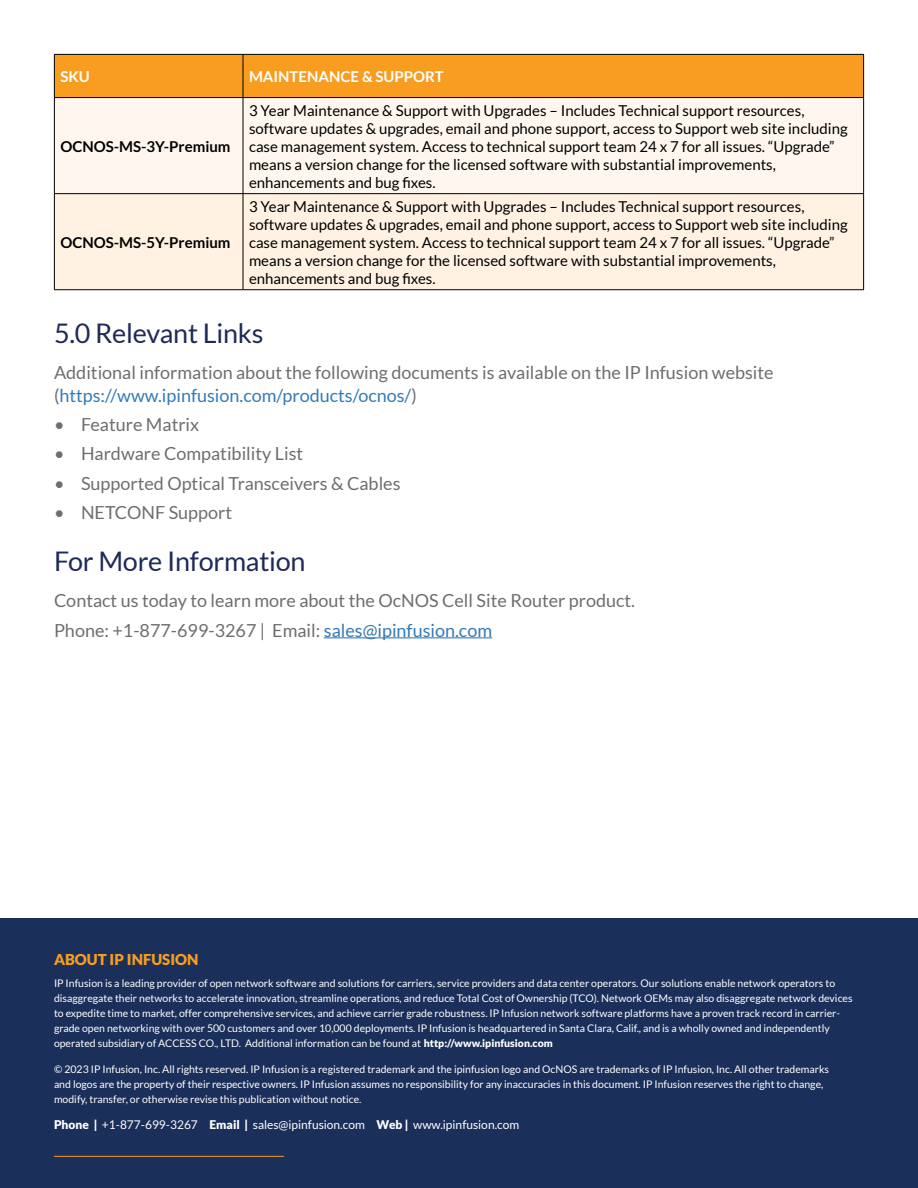
<style>
.page{position:relative;width:918px;height:1188px;background:#fff}
.page>*{position:absolute;margin:0;border:0;box-sizing:border-box;transform-origin:0 0}
.t1{font:27px "Lato";letter-spacing:-.01em;color:#1f2a58}
.t2{font:18px/22.5px "Lato";color:#6d6e71}
.t3{font:15px/18px "Lato";color:#000}
.t4{font:700 15px "Lato";color:#000}
.t5{font:700 15px "Lato";color:#fff}
.t6{font:900 15px "Lato";color:#f99d20}
.t7{font:12px "Lato";color:#fff}
.t8{font:10.5px/15px "Lato";color:#fff}
.s1{color:#357ab6}
.s2{font-weight:900}
</style>
<div class="page">
<div style="left:0;top:918px;width:918px;height:270px;background:#1a2f59"></div>
<hr style="left:54px;top:1156px;width:230px;height:1px;background:#f99d20">
<hr style="left:324px;top:637px;width:168px;height:1px;background:#357ab6">
<div style="left:55px;top:55px;width:808px;height:42px;background:#f99d20"></div>
<div style="left:55px;top:98px;width:808px;height:95px;background:#fff7ef"></div>
<div style="left:55px;top:194px;width:808px;height:95px;background:#fff2e3"></div>
<hr style="left:54px;top:98px;width:1px;height:95px;background:#000">
<hr style="left:243px;top:98px;width:1px;height:95px;background:#000">
<hr style="left:863px;top:98px;width:1px;height:95px;background:#000">
<hr style="left:54px;top:193px;width:189px;height:1px;background:#000">
<hr style="left:54px;top:194px;width:1px;height:95px;background:#000">
<hr style="left:243px;top:193px;width:621px;height:1px;background:#000">
<hr style="left:243px;top:194px;width:1px;height:95px;background:#000">
<hr style="left:863px;top:194px;width:1px;height:95px;background:#000">
<hr style="left:54px;top:289px;width:189px;height:1px;background:#000">
<hr style="left:243px;top:289px;width:621px;height:1px;background:#000">
<hr style="left:54px;top:54px;width:189px;height:1px;background:#000">
<hr style="left:54px;top:55px;width:1px;height:42px;background:#000">
<hr style="left:54px;top:97px;width:189px;height:1px;background:#000">
<hr style="left:243px;top:54px;width:621px;height:1px;background:#000">
<hr style="left:243px;top:55px;width:1px;height:42px;background:#000">
<hr style="left:243px;top:97px;width:621px;height:1px;background:#000">
<hr style="left:863px;top:55px;width:1px;height:42px;background:#000">
<h3 class="t5" style="left:60px;top:68px;width:31px">SKU</h3>
<h3 class="t5" style="left:249px;top:68px;width:196px">MAINTENANCE &amp; SUPPORT</h3>
<h3 class="t4" style="left:60px;top:138px;width:172px">OCNOS-MS-3Y-Premium</h3>
<p class="t3" style="left:249px;top:101px;width:600px">3 Year Maintenance &amp; Support with Upgrades – Includes Technical support resources, software updates &amp; upgrades, email and phone support, access to Support web site including case management system. Access to technical support team 24 x 7 for all issues. “Upgrade” means a version change for the licensed software with substantial improvements, enhancements and bug fixes.</p>
<p class="t3" style="left:249px;top:197px;width:600px">3 Year Maintenance &amp; Support with Upgrades – Includes Technical support resources, software updates &amp; upgrades, email and phone support, access to Support web site including case management system. Access to technical support team 24 x 7 for all issues. “Upgrade” means a version change for the licensed software with substantial improvements, enhancements and bug fixes.</p>
<h1 class="t1" style="left:54px;top:319px;width:211px">5.0 Relevant Links</h1>
<h2 class="t2" style="left:54px;top:361px;width:721px">Additional information about the following documents is available on the IP Infusion website (<span class="s1">https://www.ipinfusion.com/products/ocnos/</span>)</h2>
<h2 class="t2" style="left:54px;top:413px;width:147px">• Feature Matrix</h2>
<h2 class="t2" style="left:54px;top:442px;width:251px">• Hardware Compatibility List</h2>
<h2 class="t2" style="left:54px;top:472px;width:348px">• Supported Optical Transceivers &amp; Cables</h2>
<h2 class="t2" style="left:54px;top:501px;width:180px">• NETCONF Support</h2>
<h1 class="t1" style="left:54px;top:547px;width:253px">For More Information</h1>
<h2 class="t2" style="left:54px;top:586px;width:583px;line-height:29.2px">Contact us today to learn more about the OcNOS Cell Site Router product.<br>Phone: +1-877-699-3267 | Email: <span class="s1">sales@ipinfusion.com</span></h2>
<h3 class="t4" style="left:60px;top:234px;width:172px">OCNOS-MS-5Y-Premium</h3>
<h3 class="t6" style="left:54px;top:951px;width:146px">ABOUT IP INFUSION</h3>
<p class="t8" style="left:54px;top:976px;width:800px">IP Infusion is a leading provider of open network software and solutions for carriers, service providers and data center operators. Our solutions enable network operators to disaggregate their networks to accelerate innovation, streamline operations, and reduce Total Cost of Ownership (TCO). Network OEMs may also disaggregate network devices to expedite time to market, offer comprehensive services, and achieve carrier grade robustness. IP Infusion network software platforms have a proven track record in carrier&shy;grade open networking with over 500 customers and over 10,000 deployments. IP Infusion is headquartered in Santa Clara, Calif., and is a wholly owned and independently operated subsidiary of ACCESS CO., LTD. Additional information can be found at <span class="s2">http://www.ipinfusion.com</span></p>
<p class="t8" style="left:54px;top:1062px;width:777px">© 2023 IP Infusion, Inc. All rights reserved. IP Infusion is a registered trademark and the ipinfusion logo and OcNOS are trademarks of IP Infusion, Inc. All other trademarks and logos are the property of their respective owners. IP Infusion assumes no responsibility for any inaccuracies in this document. IP Infusion reserves the right to change, modify, transfer, or otherwise revise this publication without notice.</p>
<p class="t7" style="left:54px;top:1118px;width:467px"><span class="s2">Phone |</span> +1-877-699-3267 <span class="s2">Email |</span> sales@ipinfusion.com <span class="s2">Web |</span> www.ipinfusion.com</p>
</div>
